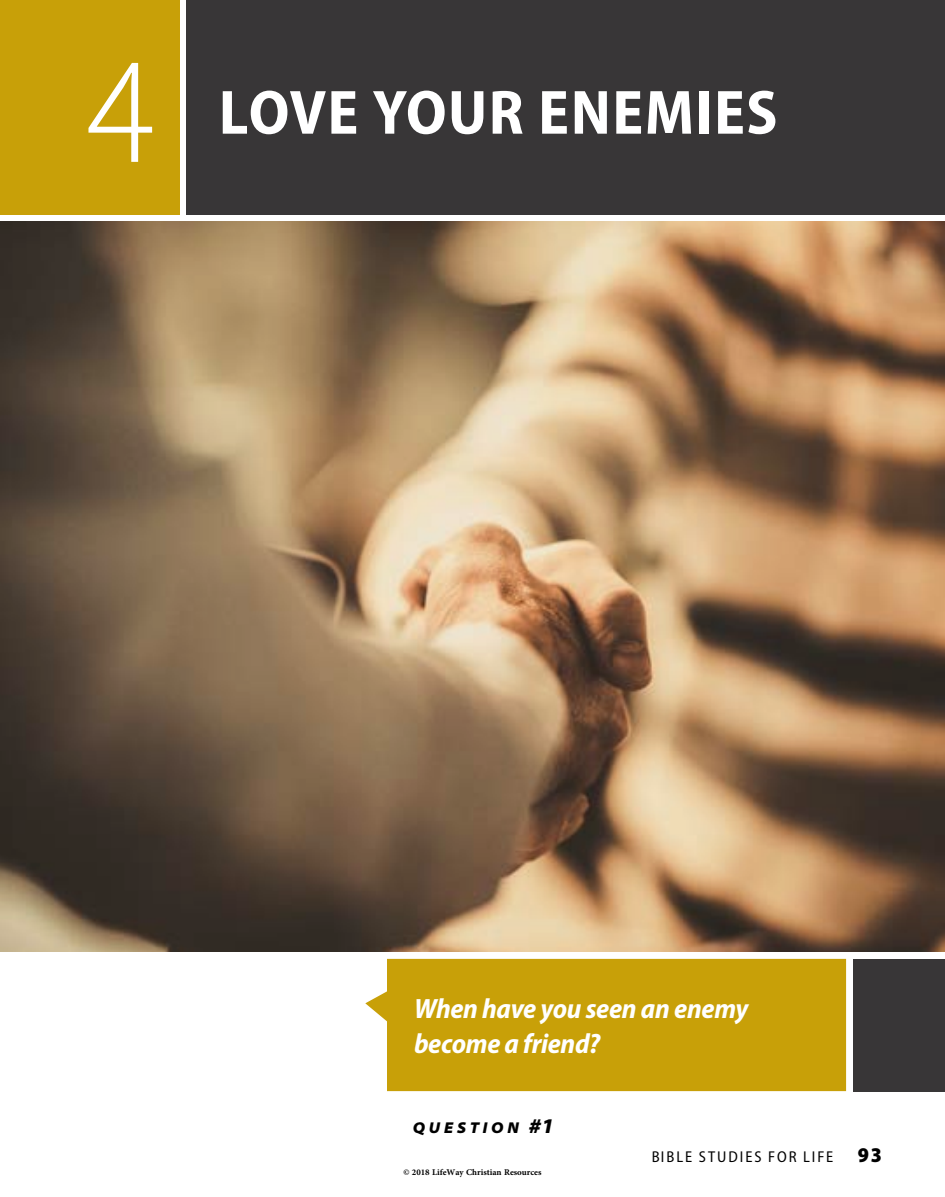
<style>
.page{position:relative;width:945px;height:1197px;background:#fff}
.page>*{position:absolute;margin:0;border:0;box-sizing:border-box;transform-origin:0 0}
.t1{font:300 semi-condensed 152.25px "Myriad Pro";color:#fff}
.t2{font:700 semi-condensed 63px "Myriad Pro";letter-spacing:.02em;color:#fff}
.t3{font:italic 700 semi-condensed 28px/35px "Myriad Pro";letter-spacing:-.01em;color:#fff}
.t4{font:semi-condensed 15.75px "Myriad Pro";letter-spacing:.125em;color:#000}
.t5{font:italic 900 semi-expanded 15.75px "Myriad Pro";letter-spacing:.235em;color:#000}
.t6{font:700 12.25px "Adobe Arabic";color:#000}
.s1{font-size:21px}
.s2{font-weight:900;font-size:21px}
</style>
<div class="page">
<div style="left:853px;top:959px;width:92px;height:132px;background:#383637"></div>
<div style="left:0;top:0;width:179px;height:214px;background:#c8a008"></div>
<div style="left:186px;top:0;width:759px;height:214px;background:#383637"></div>
<div style="left:365px;top:959px;width:481px;height:132px;background:#c8a008"></div>
<img style="left:0;top:221px;width:945px;height:731px">
<h1 class="t1" style="left:87px;top:29px;width:70px">4</h1>
<h2 class="t2" style="left:219px;top:77px;width:560px">LOVE YOUR ENEMIES</h2>
<p class="t3" style="left:414px;top:992px;width:336px">When have you seen an enemy become a friend?</p>
<p class="t5" style="left:413px;top:1119px;width:143px">QUESTION <span class="s1">#1</span></p>
<p class="t6" style="left:403px;top:1164px;width:140px">© 2018 LifeWay Christian Resources</p>
<p class="t4" style="left:651px;top:1149px;width:232px">BIBLE STUDIES FOR LIFE <span class="s2">93</span></p>
</div>
